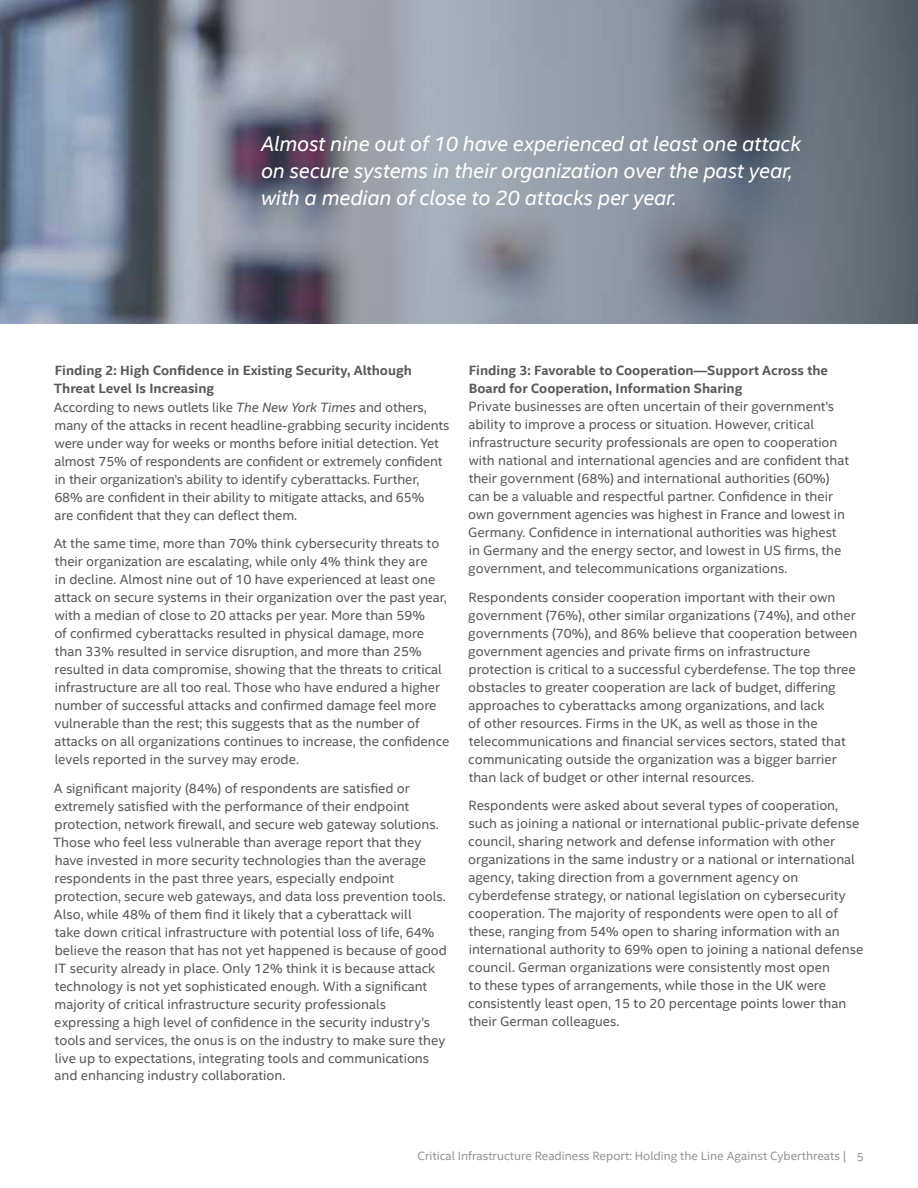
<style>
.page{position:relative;width:918px;height:1188px;background:#fff}
.page>*{position:absolute;margin:0;border:0;box-sizing:border-box;transform-origin:0 0}
.t1{font:italic 21px/27px "Intel Clear";letter-spacing:-.01em;color:#fff}
.t2{font:13.5px/18px "Intel Clear";color:#58595b}
.t3{font:700 13.5px/18px "Intel Clear";color:#58595b}
.t4{font:12px "Intel Clear";color:#939598}
.s1{font-weight:700}
.s2{font-style:italic}
</style>
<div class="page">
<svg style="left:0;top:0;width:918px;height:324px;background:#7f8794"></svg>
<h1 class="t1" style="left:261px;top:131px;width:542px">Almost nine out of 10 have experienced at least one attack on secure systems in their organization over the past year, with a median of close to 20 attacks per year.</h1>
<p class="t2" style="left:54px;top:361px;width:397px"><span class="s1">Finding 2: High Confidence in Existing Security, Although Threat Level Is Increasing<br></span>According to news outlets like <span class="s2">The New York Times</span> and others, many of the attacks in recent headline-grabbing security incidents were under way for weeks or months before initial detection. Yet almost 75% of respondents are confident or extremely confident in their organization’s ability to identify cyberattacks. Further, 68% are confident in their ability to mitigate attacks, and 65%<br>are confident that they can deflect them.</p>
<p class="t2" style="left:54px;top:535px;width:397px">At the same time, more than 70% think cybersecurity threats to their organization are escalating, while only 4% think they are<br>in decline. Almost nine out of 10 have experienced at least one attack on secure systems in their organization over the past year, with a median of close to 20 attacks per year. More than 59%<br>of confirmed cyberattacks resulted in physical damage, more than 33% resulted in service disruption, and more than 25% resulted in data compromise, showing that the threats to critical infrastructure are all too real. Those who have endured a higher number of successful attacks and confirmed damage feel more vulnerable than the rest; this suggests that as the number of attacks on all organizations continues to increase, the confidence levels reported in the survey may erode.</p>
<p class="t2" style="left:53px;top:779px;width:395px">A significant majority (84%) of respondents are satisfied or extremely satisfied with the performance of their endpoint protection, network firewall, and secure web gateway solutions.<br>Those who feel less vulnerable than average report that they have invested in more security technologies than the average respondents in the past three years, especially endpoint protection, secure web gateways, and data loss prevention tools.<br>Also, while 48% of them find it likely that a cyberattack will<br>take down critical infrastructure with potential loss of life, 64% believe the reason that has not yet happened is because of good IT security already in place. Only 12% think it is because attack technology is not yet sophisticated enough. With a significant majority of critical infrastructure security professionals expressing a high level of confidence in the security industry’s tools and services, the onus is on the industry to make sure they live up to expectations, integrating tools and communications and enhancing industry collaboration.</p>
<p class="t3" style="left:469px;top:361px;width:361px">Finding 3: Favorable to Cooperation—Support Across the<br>Board for Cooperation, Information Sharing</p>
<p class="t2" style="left:468px;top:398px;width:382px">Private businesses are often uncertain of their government’s ability to improve a process or situation. However, critical infrastructure security professionals are open to cooperation with national and international agencies and are confident that their government (68%) and international authorities (60%) can be a valuable and respectful partner. Confidence in their own government agencies was highest in France and lowest in Germany. Confidence in international authorities was highest in Germany and the energy sector, and lowest in US firms, the government, and telecommunications organizations.</p>
<p class="t2" style="left:468px;top:588px;width:391px">Respondents consider cooperation important with their own government (76%), other similar organizations (74%), and other governments (70%), and 86% believe that cooperation between government agencies and private firms on infrastructure protection is critical to a successful cyberdefense. The top three obstacles to greater cooperation are lack of budget, differing approaches to cyberattacks among organizations, and lack<br>of other resources. Firms in the UK, as well as those in the telecommunications and financial services sectors, stated that communicating outside the organization was a bigger barrier than lack of budget or other internal resources.</p>
<p class="t2" style="left:468px;top:797px;width:397px">Respondents were asked about several types of cooperation, such as joining a national or international public-private defense council, sharing network and defense information with other organizations in the same industry or a national or international agency, taking direction from a government agency on cyberdefense strategy, or national legislation on cybersecurity cooperation. The majority of respondents were open to all of these, ranging from 54% open to sharing information with an international authority to 69% open to joining a national defense council. German organizations were consistently most open<br>to these types of arrangements, while those in the UK were consistently least open, 15 to 20 percentage points lower than their German colleagues.</p>
<p class="t4" style="left:418px;top:1148px;width:448px">Critical Infrastructure Readiness Report: Holding the Line Against Cyberthreats | 5</p>
</div>
